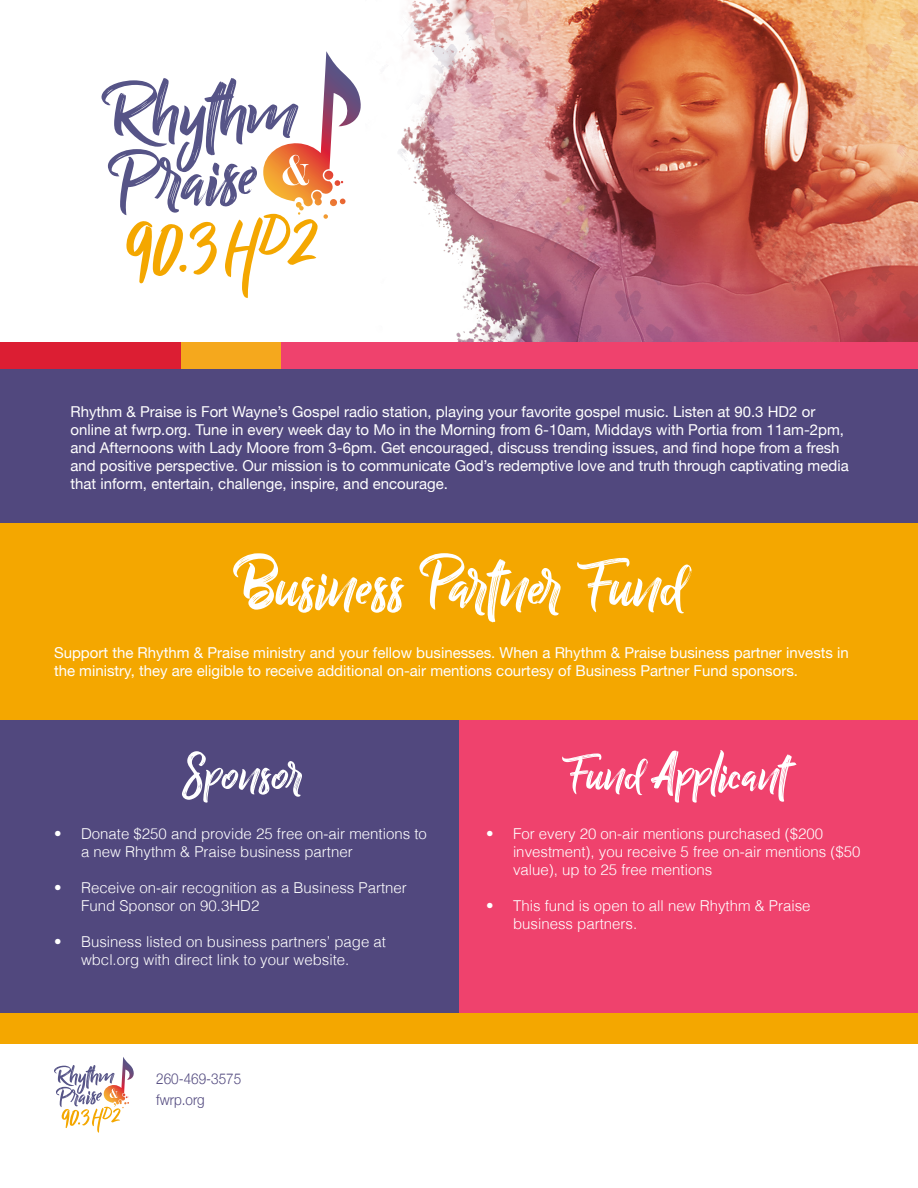
<style>
.page{position:relative;width:918px;height:1188px;background:#fff}
.page>*{position:absolute;margin:0;border:0;box-sizing:border-box;transform-origin:0 0}
.t1{font:72px "Billy Ohio";color:#fff}
.t2{font:54px "Billy Ohio";color:#fff}
.t3{font:15px/18px "Helvetica Neue";color:#fff}
.t4{font:300 15px/18px "Helvetica";color:#fff}
.t5{font:300 15px/20.2px "Helvetica Neue";color:#51487e;scale:.9 1}
</style>
<div class="page">
<img style="left:101px;top:0;width:817px;height:342px">
<div style="left:260px;top:342px;width:658px;height:31px;background:#ef426d"></div>
<div style="left:0;top:342px;width:207px;height:31px;background:#dc1e33"></div>
<div style="left:181px;top:342px;width:100px;height:31px;background:#f5a81d"></div>
<svg style="left:102px;top:51px;width:259px;height:247px"></svg>
<div style="left:0;top:370px;width:918px;height:154px;background:#51487e"></div>
<div style="left:0;top:524px;width:918px;height:196px;background:#f4a700"></div>
<div style="left:459px;top:720px;width:459px;height:293px;background:#ef426d"></div>
<div style="left:0;top:720px;width:459px;height:293px;background:#51487e"></div>
<svg style="left:54px;top:1057px;width:80px;height:76px"></svg>
<div style="left:0;top:1013px;width:918px;height:30px;background:#f4a700"></div>
<p class="t3" style="left:70px;top:404px;width:780px">Rhythm &amp; Praise is Fort Wayne’s Gospel radio station, playing your favorite gospel music. Listen at 90.3 HD2 or online at fwrp.org. Tune in every week day to Mo in the Morning from 6-10am, Middays with Portia from 11am-2pm, and Afternoons with Lady Moore from 3-6pm. Get encouraged, discuss trending issues, and find hope from a fresh and positive perspective. Our mission is to communicate God’s redemptive love and truth through captivating media that inform, entertain, challenge, inspire, and encourage.</p>
<h1 class="t1" style="left:233px;top:541px;width:453px">Business Partner Fund</h1>
<p class="t3" style="left:54px;top:644px;width:796px">Support the Rhythm &amp; Praise ministry and your fellow businesses. When a Rhythm &amp; Praise business partner invests in the ministry, they are eligible to receive additional on-air mentions courtesy of Business Partner Fund sponsors.</p>
<h2 class="t2" style="left:183px;top:741px;width:121px">Sponsor</h2>
<h2 class="t2" style="left:562px;top:741px;width:228px">Fund Applicant</h2>
<p class="t4" style="left:513px;top:823px;width:349px;text-indent:-27px">• For every 20 on-air mentions purchased ($200 investment), you receive 5 free on-air mentions ($50 value), up to 25 free mentions</p>
<p class="t4" style="left:513px;top:895px;width:299px;text-indent:-27px">• This fund is open to all new Rhythm &amp; Praise business partners.</p>
<p class="t4" style="left:81px;top:823px;width:347px;text-indent:-27px">• Donate $250 and provide 25 free on-air mentions to a new Rhythm &amp; Praise business partner</p>
<p class="t4" style="left:81px;top:877px;width:327px;text-indent:-27px">• Receive on-air recognition as a Business Partner<br>Fund Sponsor on 90.3HD2</p>
<p class="t4" style="left:81px;top:931px;width:307px;text-indent:-27px">• Business listed on business partners’ page at wbcl.org with direct link to your website.</p>
<p class="t5" style="left:156px;top:1068px;width:96px">260-469-3575 fwrp.org</p>
</div>
